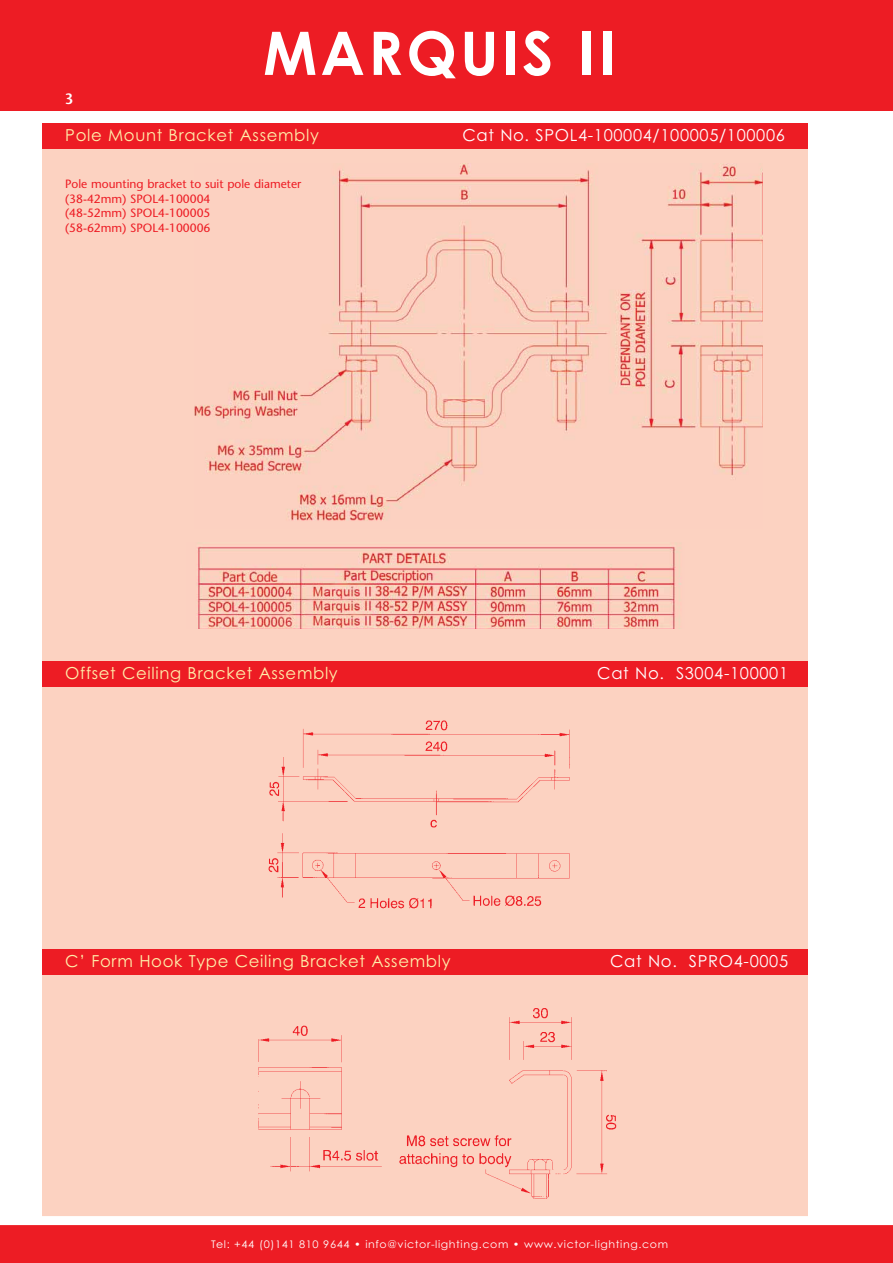
<style>
.page{position:relative;width:893px;height:1263px;background:#fff}
.page>*{position:absolute;margin:0;border:0;box-sizing:border-box;transform-origin:0 0}
.t1{font:700 60px "Century Gothic";letter-spacing:.055em;color:#fff}
.t2{font:16.5px "Century Gothic";letter-spacing:.04em;color:#ffefaa}
.t3{font:16.5px "Century Gothic";letter-spacing:.04em;color:#fff}
.t4{font:600 15px "Stone Sans";color:#fff;scale:.95 1}
.t5{font:12px/14.4px "Stone Sans";color:#ed1c24}
.t6{font:10.5px "Century Gothic";letter-spacing:.055em;color:#fff;scale:1.05 1}
</style>
<div class="page">
<div style="left:43px;top:133px;width:765px;height:1087px;background:#fcd2c1"></div>
<div style="left:0;top:0;width:893px;height:111px;background:#ed1c24"></div>
<div style="left:43px;top:661px;width:765px;height:26px;background:#ed1c24"></div>
<img style="left:268px;top:720px;width:302px;height:189px">
<div style="left:43px;top:123px;width:765px;height:26px;background:#ed1c24"></div>
<img style="left:194px;top:163px;width:568px;height:358px">
<img style="left:196px;top:543px;width:485px;height:86px">
<div style="left:0;top:1226px;width:892px;height:37px;background:#ed1c24"></div>
<div style="left:0;top:1216px;width:893px;height:9px;background:#fff"></div>
<div style="left:43px;top:949px;width:765px;height:26px;background:#ed1c24"></div>
<img style="left:399px;top:1135px;width:79px;height:33px">
<img style="left:258px;top:1025px;width:124px;height:147px">
<img style="left:478px;top:1008px;width:139px;height:191px">
<p class="t4" style="left:65px;top:93px;width:10px">3</p>
<h1 class="t1" style="left:263px;top:31px;width:354px">MARQUIS II</h1>
<h2 class="t2" style="left:65px;top:129px;width:255px">Pole Mount Bracket Assembly</h2>
<p class="t5" style="left:65px;top:178px;width:238px">Pole mounting bracket to suit pole diameter (38-42mm) SPOL4-100004<br>(48-52mm) SPOL4-100005<br>(58-62mm) SPOL4-100006</p>
<h2 class="t3" style="left:462px;top:129px;width:324px">Cat No. SPOL4-100004/100005/100006</h2>
<h2 class="t2" style="left:65px;top:667px;width:274px">Offset Ceiling Bracket Assembly</h2>
<h2 class="t3" style="left:597px;top:667px;width:192px">Cat No. S3004-100001</h2>
<h2 class="t2" style="left:65px;top:955px;width:387px">C’ Form Hook Type Ceiling Bracket Assembly</h2>
<h2 class="t3" style="left:610px;top:955px;width:179px">Cat No. SPRO4-0005</h2>
<p class="t6" style="left:211px;top:1240px;width:436px">Tel: +44 (0)141 810 9644 • info@victor-lighting.com • www.victor-lighting.com</p>
</div>
